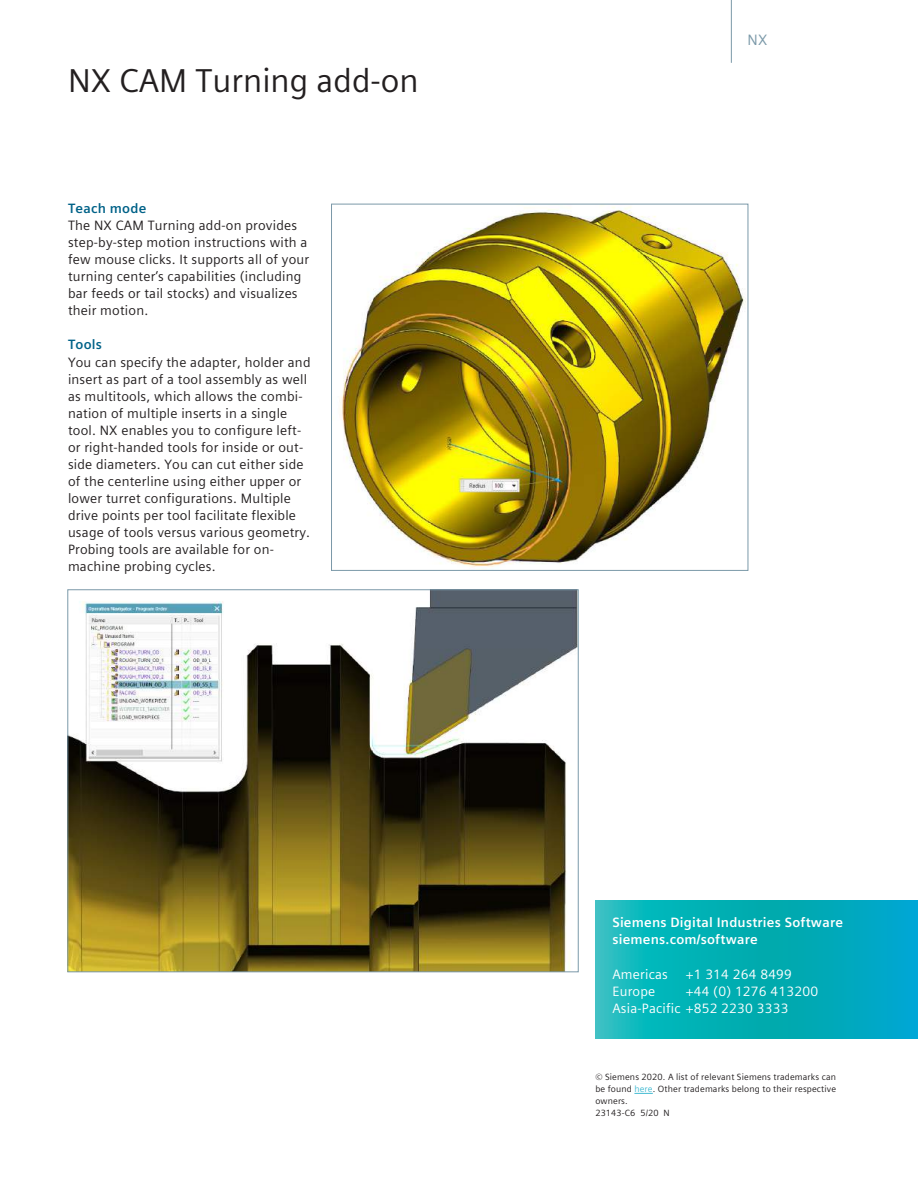
<style>
.page{position:relative;width:918px;height:1188px;background:#fff}
.page>*{position:absolute;margin:0;border:0;box-sizing:border-box;transform-origin:0 0}
.t1{font:33px "Siemens Sans Global";color:#231f20}
.t2{font:15px "Siemens Sans Global";color:#7b99a9}
.t3{font:13.5px/17px "Siemens Sans Global";letter-spacing:.015em;color:#231f20}
.t4{font:13.5px/17px "Siemens Sans Global";letter-spacing:.015em;color:#fff}
.t5{font:700 13.5px/17px "Siemens Sans Global";letter-spacing:.015em;color:#fff}
.t6{font:700 13.5px "Siemens Sans Global";letter-spacing:.015em;color:#006288}
.t7{font:9px/12px "Siemens Sans Global";letter-spacing:.015em;color:#231f20}
.s1{color:#41bad2}
</style>
<div class="page">
<hr style="left:731px;top:0;width:1px;height:63px;background:#7b99a9">
<svg style="left:634px;top:1093px;width:19px;height:1px"></svg>
<svg style="left:595px;top:901px;width:323px;height:137px;background:#05aeba"></svg>
<img style="left:69px;top:591px;width:508px;height:379px">
<img style="left:340px;top:206px;width:406px;height:361px">
<div style="left:331px;top:204px;width:417px;height:367px;border:1px solid #7b99a9"></div>
<h1 class="t1" style="left:68px;top:56px;width:352px">NX CAM Turning add-on</h1>
<p class="t6" style="left:68px;top:198px;width:80px">Teach mode</p>
<p class="t3" style="left:68px;top:217px;width:243px">The NX CAM Turning add-on provides step-by-step motion instructions with a few mouse clicks. It supports all of your turning center’s capabilities (including bar feeds or tail stocks) and visualizes their motion.</p>
<p class="t6" style="left:68px;top:334px;width:36px">Tools</p>
<p class="t3" style="left:68px;top:353px;width:244px">You can specify the adapter, holder and insert as part of a tool assembly as well as multitools, which allows the combi&shy;nation of multiple inserts in a single tool. NX enables you to configure left&shy;or right-handed tools for inside or out&shy;side diameters. You can cut either side of the centerline using either upper or lower turret configurations. Multiple drive points per tool facilitate flexible usage of tools versus various geometry.<br>Probing tools are available for on&shy;machine probing cycles.</p>
<p class="t2" style="left:748px;top:29px;width:21px">NX</p>
<p class="t5" style="left:612px;top:914px;width:232px">Siemens Digital Industries Software siemens.com/software</p>
<p class="t4" style="left:612px;top:965px;width:57px">Americas</p>
<p class="t4" style="left:686px;top:965px;width:108px">+1 314 264 8499</p>
<p class="t4" style="left:612px;top:982px;width:44px">Europe</p>
<p class="t4" style="left:612px;top:982px;width:207px;text-indent:73px">+44 (0) 1276 413200<br>Asia-Pacific +852 2230 3333</p>
<p class="t7" style="left:595px;top:1071px;width:242px">© Siemens 2020. A list of relevant Siemens trademarks can be found <span class="s1">here</span>. Other trademarks belong to their respective owners.<br>23143-C6 5/20 N</p>
</div>
